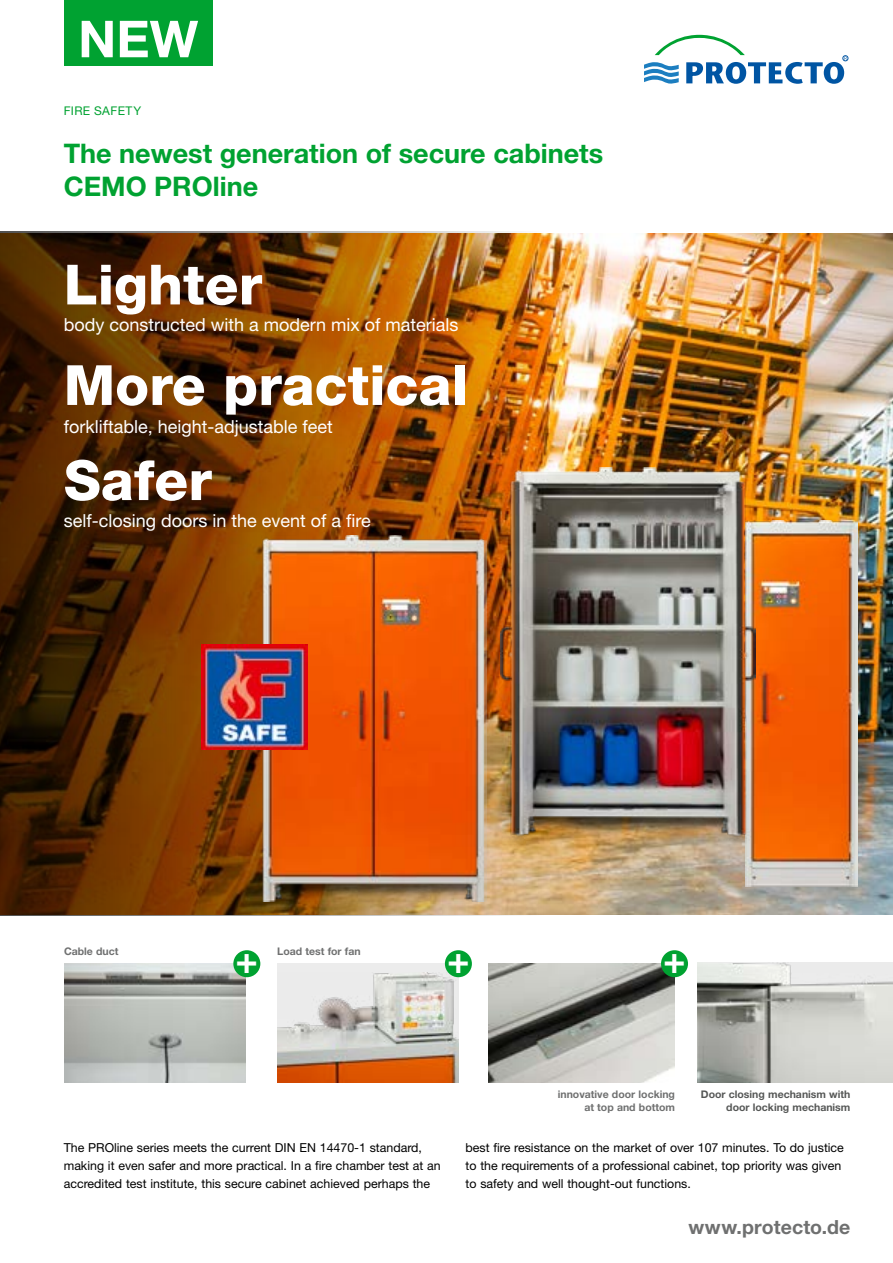
<style>
.page{position:relative;width:893px;height:1263px;background:#fff}
.page>*{position:absolute;margin:0;border:0;box-sizing:border-box;transform-origin:0 0}
.t1{font:800 55.5px "Helvetica Neue LT Pro";color:#fff}
.t2{font:700 51px "Helvetica Neue LT Pro";color:#fff}
.t3{font:700 37.5px "Helvetica Neue LT Pro";color:#fff}
.t4{font:700 27px/32.4px "Helvetica Neue LT Pro";color:#00a231}
.t5{font:700 19.5px "Helvetica Neue LT Pro";letter-spacing:.01em;color:#6f7070}
.t6{font:18px "Helvetica Neue LT Pro";color:#fff}
.t7{font:12.3px/18px "Helvetica Neue LT Pro";color:#000}
.t8{font:12px "Helvetica Neue LT Pro";letter-spacing:.035em;color:#00a231}
.t9{font:700 10.5px/12.6px "Helvetica Neue LT Pro";color:#6f7070;text-align:right}
.t10{font:700 10.5px/12.6px "Helvetica Neue LT Pro";color:#555756;text-align:right}
</style>
<div class="page">
<img style="left:543px;top:234px;width:350px;height:680px">
<img style="left:697px;top:963px;width:195px;height:120px">
<img style="left:65px;top:963px;width:181px;height:119px">
<div style="left:277px;top:964px;width:181px;height:118px;background:#ececec"></div>
<img style="left:277px;top:972px;width:181px;height:110px">
<img style="left:489px;top:963px;width:185px;height:119px">
<div style="left:233px;top:950px;width:27px;height:27px;background:#00a231;border-radius:50%"></div>
<div style="left:445px;top:950px;width:27px;height:27px;background:#00a231;border-radius:50%"></div>
<div style="left:661px;top:950px;width:27px;height:27px;background:#00a231;border-radius:50%"></div>
<img style="left:746px;top:520px;width:112px;height:367px">
<img style="left:543px;top:468px;width:213px;height:379px">
<img style="left:0;top:231px;width:543px;height:684px">
<img style="left:261px;top:535px;width:225px;height:366px">
<img style="left:202px;top:644px;width:105px;height:106px">
<div style="left:64px;top:0;width:149px;height:66px;background:#00a231"></div>
<svg style="left:644px;top:35px;width:204px;height:49px"></svg>
<h2 class="t2" style="left:78px;top:8px;width:122px">NEW</h2>
<p class="t8" style="left:64px;top:103px;width:79px">FIRE SAFETY</p>
<h3 class="t4" style="left:64px;top:137px;width:541px">The newest generation of secure cabinets<br>CEMO PROline</h3>
<h1 class="t1" style="left:64px;top:252px;width:200px">Lighter</h1>
<h3 class="t6" style="left:64px;top:314px;width:396px">body constructed with a modern mix of materials</h3>
<h1 class="t1" style="left:64px;top:352px;width:406px">More practical</h1>
<h3 class="t6" style="left:64px;top:416px;width:271px">forkliftable, height-adjustable feet</h3>
<h1 class="t1" style="left:64px;top:447px;width:150px">Safer</h1>
<h3 class="t6" style="left:64px;top:509px;width:309px">self-closing doors in the event of a fire</h3>
<p class="t9" style="left:64px;top:944px;width:56px">Cable duct</p>
<p class="t9" style="left:277px;top:944px;width:85px">Load test for fan</p>
<h3 class="t3" style="left:236px;top:936px;width:24px">+</h3>
<h3 class="t3" style="left:447px;top:936px;width:24px">+</h3>
<h3 class="t3" style="left:663px;top:936px;width:24px">+</h3>
<p class="t9" style="left:558px;top:1088px;width:119px">innovative door locking at top and bottom</p>
<p class="t10" style="left:701px;top:1088px;width:151px">Door closing mechanism with door locking mechanism</p>
<p class="t7" style="left:64px;top:1138px;width:379px">The PROline series meets the current DIN EN 14470-1 standard, making it even safer and more practical. In a fire chamber test at an accredited test institute, this secure cabinet achieved perhaps the</p>
<p class="t7" style="left:466px;top:1138px;width:380px">best fire resistance on the market of over 107 minutes. To do justice to the requirements of a professional cabinet, top priority was given to safety and well thought-out functions.</p>
<h3 class="t5" style="left:688px;top:1215px;width:164px">www.protecto.de</h3>
</div>
